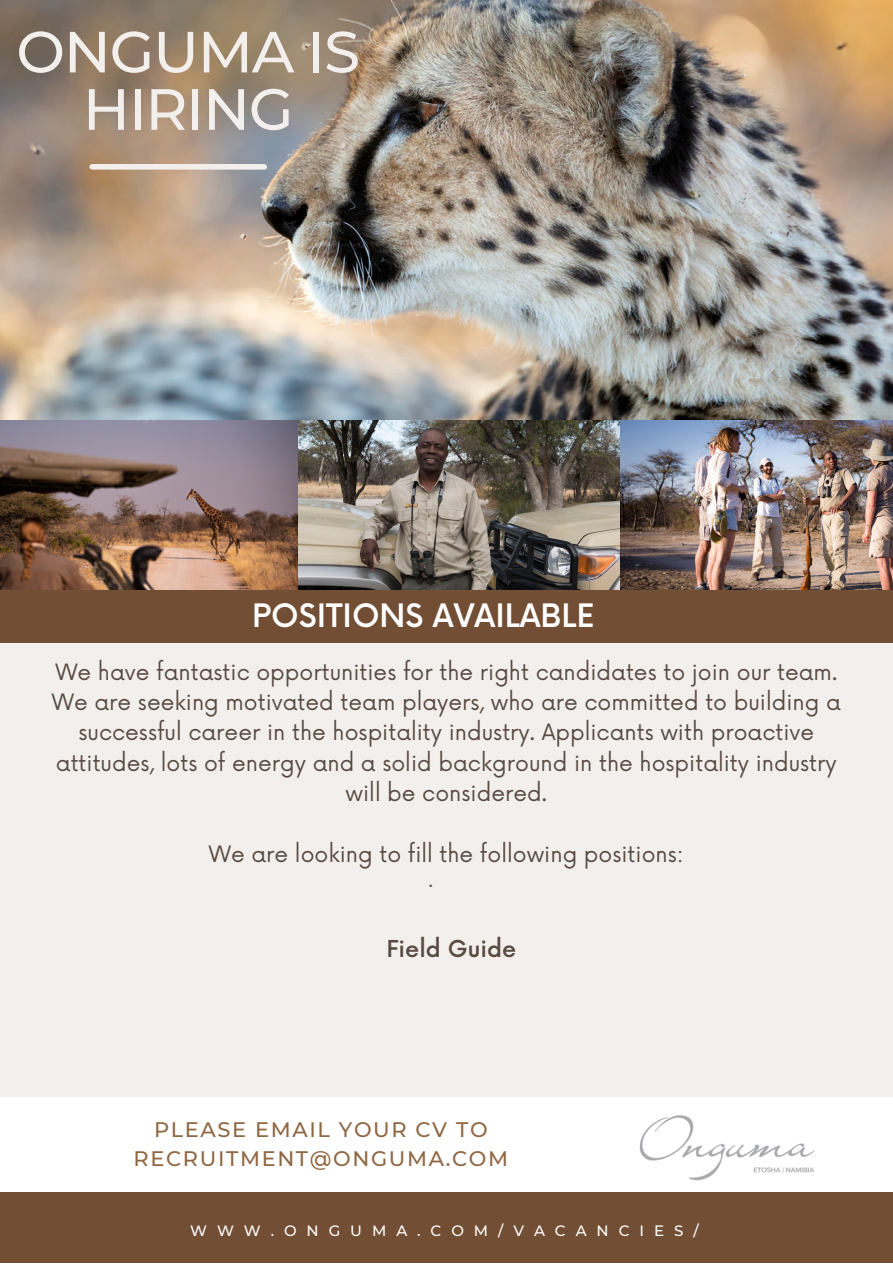
<style>
.page{position:relative;width:893px;height:1264px;background:#fff}
.page>*{position:absolute;margin:0;border:0;box-sizing:border-box;transform-origin:0 0}
.t1{font:500 58.05px/57.3px "Montserrat";letter-spacing:-.02em;color:#f3efec;text-align:center}
.t2{font:500 31.5px "Now";color:#fff}
.t3{font:500 22.65px "Now";color:#594b43}
.t4{font:21.9px/30.3px "Now";color:#594b43;text-align:center}
.t5{font:500 21px/29.1px "Montserrat";letter-spacing:.075em;color:#8f6743;text-align:center}
.t6{font:500 15px "Montserrat";letter-spacing:.665em;color:#fff}
</style>
<div class="page">
<div style="left:0;top:0;width:892px;height:1262px;background:#f3efec"></div>
<img style="left:0;top:0;width:892px;height:421px">
<div style="left:0;top:1097px;width:892px;height:95px;background:#fff"></div>
<div style="left:0;top:1192px;width:892px;height:70px;background:#724e35"></div>
<img style="left:298px;top:421px;width:594px;height:169px">
<img style="left:0;top:421px;width:298px;height:169px">
<div style="left:0;top:590px;width:892px;height:52px;background:#724e35"></div>
<img style="left:639px;top:1115px;width:176px;height:66px">
<div style="left:92px;top:164px;width:172px;height:6px;background:#f3efec"></div>
<p class="t1" style="left:16px;top:23px;width:345px">ONGUMA IS<br>HIRING</p>
<p class="t2" style="left:252px;top:598px;width:344px">POSITIONS AVAILABLE</p>
<p class="t4" style="left:52px;top:657px;width:790px">We have fantastic opportunities for the right candidates to join our team.<br>We are seeking motivated team players, who are committed to building a successful career in the hospitality industry. Applicants with proactive attitudes, lots of energy and a solid background in the hospitality industry will be considered.</p>
<p class="t4" style="left:209px;top:839px;width:476px">We are looking to fill the following positions:</p>
<p class="t3" style="left:427px;top:873px;width:8px">·</p>
<p class="t3" style="left:386px;top:936px;width:131px">Field Guide</p>
<p class="t5" style="left:134px;top:1114px;width:376px">PLEASE EMAIL YOUR CV TO<br>RECRUITMENT@ONGUMA.COM</p>
<p class="t6" style="left:190px;top:1221px;width:510px">WWW.ONGUMA.COM/VACANCIES/</p>
</div>
